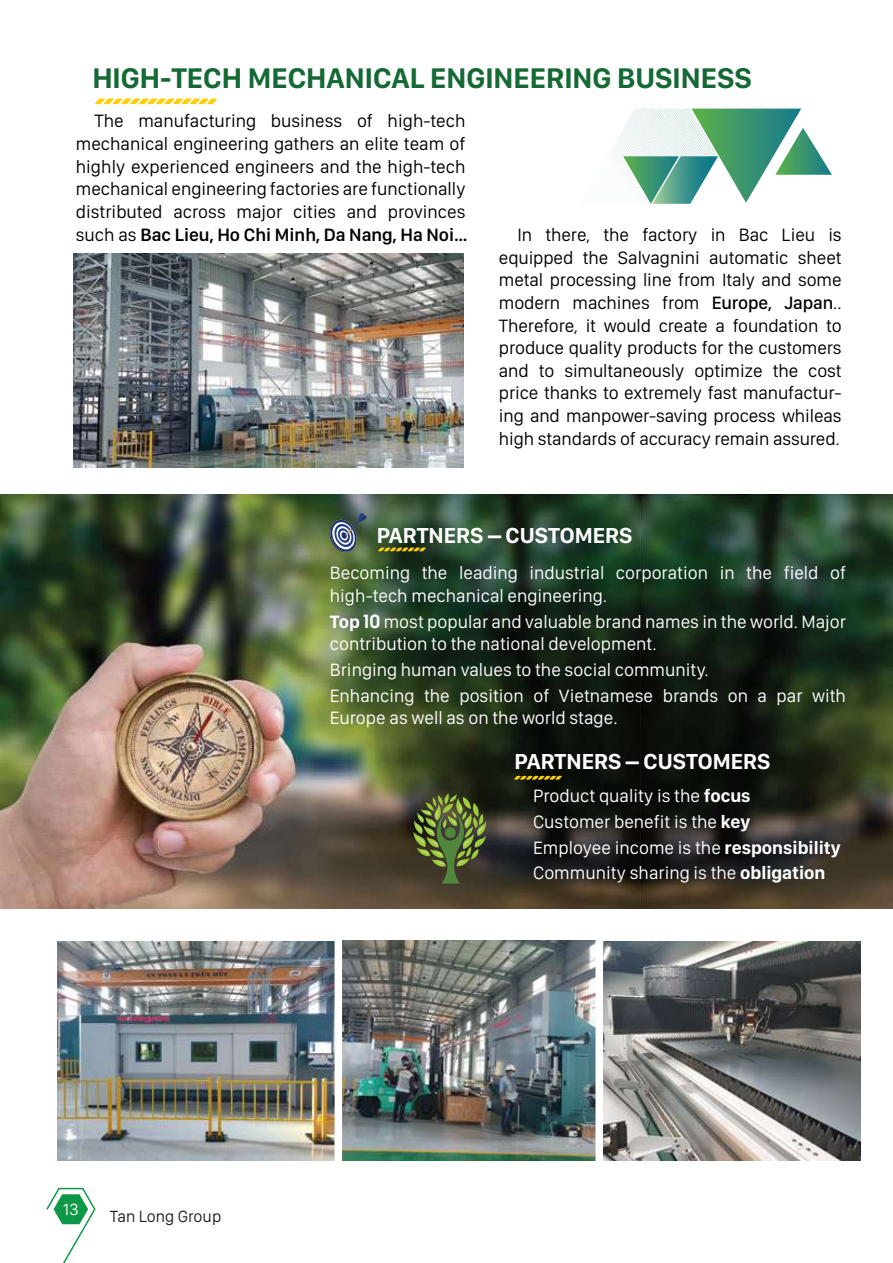
<style>
.page{position:relative;width:893px;height:1263px;background:#fff}
.page>*{position:absolute;margin:0;border:0;box-sizing:border-box;transform-origin:0 0}
.t1{font:700 29.4px "San Francisco Display";color:#156935}
.t2{font:700 22.5px "San Francisco Display";color:#fff}
.t3{font:18.6px/22.6px "San Francisco Display";color:#010101;text-align:justify}
.t4{font:18.6px/25.7px "San Francisco Display";color:#fff}
.t5{font:16.8px "San Francisco Display";color:#231f20}
.t6{font:16.8px "San Francisco Display";color:#fff}
.s1{font-weight:600}
.s2{font-weight:500}
.s3{font-weight:700}
.s4{font-family:"i Ciel Samsung Sharp Sans";font-weight:700}
</style>
<div class="page">
<svg style="left:46px;top:1187px;width:50px;height:76px"></svg>
<svg style="left:95px;top:98px;width:122px;height:7px"></svg>
<svg style="left:609px;top:109px;width:223px;height:95px"></svg>
<img style="left:0;top:494px;width:893px;height:414px">
<svg style="left:413px;top:793px;width:74px;height:90px;background:#536131"></svg>
<svg style="left:328px;top:513px;width:39px;height:41px;background:#5e706e"></svg>
<svg style="left:378px;top:547px;width:48px;height:5px"></svg>
<svg style="left:514px;top:775px;width:48px;height:5px"></svg>
<img style="left:74px;top:254px;width:389px;height:214px">
<img style="left:58px;top:941px;width:802px;height:220px">
<img style="left:342px;top:941px;width:253px;height:220px">
<div style="left:335px;top:939px;width:7px;height:223px;background:#fff"></div>
<div style="left:595px;top:939px;width:8px;height:223px;background:#fff"></div>
<h1 class="t1" style="left:92px;top:59px;width:661px">HIGH-TECH MECHANICAL ENGINEERING BUSINESS</h1>
<p class="t3" style="left:76px;top:109px;width:393px;text-indent:19px">The manufacturing business of high-tech mechanical engineering gathers an elite team of highly experienced engineers and the high-tech mechanical engineering factories are functionally distributed across major cities and provinces such as <span class="s1">Bac Lieu, Ho Chi Minh, Da Nang, Ha Noi…</span></p>
<p class="t3" style="left:499px;top:223px;width:344px;text-indent:19px">In there, the factory in Bac Lieu is equipped the Salvagnini automatic sheet metal processing line from Italy and some modern machines from <span class="s2">Europe, Japan</span>..<br>Therefore, it would create a foundation to produce quality products for the customers and to simultaneously optimize the cost price thanks to extremely fast manufactur&shy;ing and manpower-saving process whileas high standards of accuracy remain assured.</p>
<p class="t2" style="left:377px;top:520px;width:257px">PARTNERS – CUSTOMERS</p>
<p class="t4" style="left:330px;top:561px;width:518px;line-height:22.6px">Becoming the leading industrial corporation in the field of high-tech mechanical engineering.</p>
<p class="t4" style="left:330px;top:609px;width:518px;line-height:22.6px"><span class="s3">Top</span> <span class="s4">10</span> most popular and valuable brand names in the world. Major contribution to the national development.</p>
<p class="t4" style="left:330px;top:656px;width:518px">Bringing human values to the social community.<br>Enhancing the position of Vietnamese brands on a par with</p>
<p class="t4" style="left:330px;top:705px;width:289px">Europe as well as on the world stage.</p>
<p class="t2" style="left:515px;top:747px;width:257px">PARTNERS – CUSTOMERS</p>
<p class="t6" style="left:63px;top:1198px;width:17px">13</p>
<p class="t5" style="left:110px;top:1206px;width:113px">Tan Long Group</p>
<p class="t4" style="left:533px;top:783px;width:309px">Product quality is the <span class="s3">focus<br></span>Customer benefit is the <span class="s3">key<br></span>Employee income is the <span class="s3">responsibility<br></span>Community sharing is the <span class="s3">obligation</span></p>
</div>
